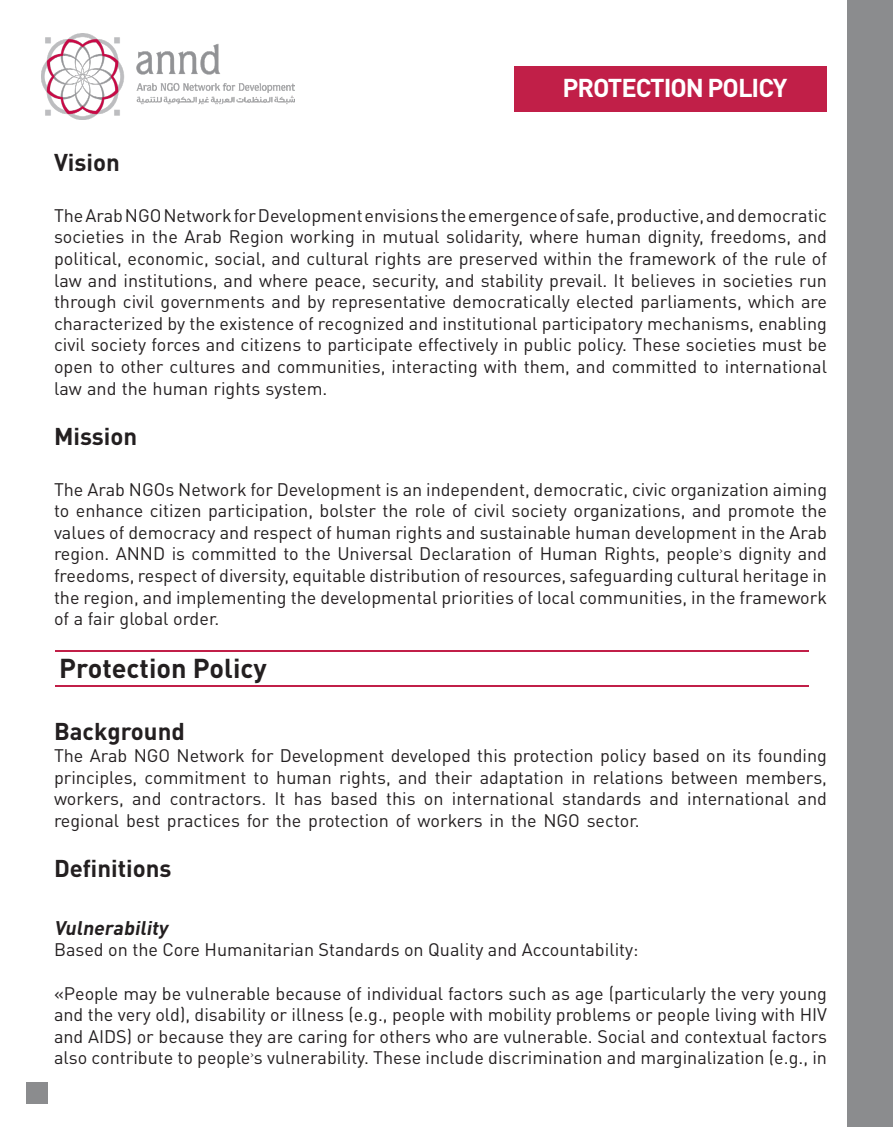
<style>
.page{position:relative;width:893px;height:1127px;background:#fff}
.page>*{position:absolute;margin:0;border:0;box-sizing:border-box;transform-origin:0 0}
.t1{font:700 27px "DIN Pro";color:#231f20}
.t2{font:700 25.5px "DIN Pro";letter-spacing:-.04em;color:#fff}
.Paragraph_Style_2{font:700 24px "DIN Pro";color:#231f20}
.Paragraph_Style_2-2{font:italic 700 19.5px "DIN Pro";color:#231f20}
.t3{font:18px/21.6px "DIN Pro";color:#231f20;text-align:justify}
.t4{font:10.5px "DIN Pro";color:#231f20}
</style>
<div class="page">
<div style="left:848px;top:0;width:45px;height:1127px;background:#8b8c8e"></div>
<div style="left:26px;top:1082px;width:21px;height:21px;background:#8b8c8e"></div>
<img style="left:42px;top:33px;width:253px;height:87px">
<div style="left:514px;top:66px;width:313px;height:45px;background:#c11f48"></div>
<hr style="left:55px;top:651px;width:754px;height:1px;background:#c11f48">
<hr style="left:55px;top:686px;width:754px;height:1px;background:#c11f48">
<p class="t2" style="left:562px;top:70px;width:227px">PROTECTION POLICY</p>
<p class="Paragraph_Style_2" style="left:54px;top:146px;width:67px">Vision</p>
<p class="t3" style="left:54px;top:204px;width:775px">TheArabNGONetworkforDevelopmentenvisionstheemergenceofsafe,productive,anddemocratic societies in the Arab Region working in mutual solidarity, where human dignity, freedoms, and political, economic, social, and cultural rights are preserved within the framework of the rule of law and institutions, and where peace, security, and stability prevail. It believes in societies run through civil governments and by representative democratically elected parliaments, which are characterized by the existence of recognized and institutional participatory mechanisms, enabling civil society forces and citizens to participate effectively in public policy. These societies must be open to other cultures and communities, interacting with them, and committed to international law and the human rights system.</p>
<p class="Paragraph_Style_2" style="left:54px;top:420px;width:85px">Mission</p>
<p class="t3" style="left:54px;top:477px;width:775px">The Arab NGOs Network for Development is an independent, democratic, civic organization aiming to enhance citizen participation, bolster the role of civil society organizations, and promote the values of democracy and respect of human rights and sustainable human development in the Arab</p>
<p class="t4" style="left:720px;top:543px;width:5px">‹</p>
<p class="t3" style="left:54px;top:542px;width:775px">region. ANND is committed to the Universal Declaration of Human Rights, people s dignity and freedoms, respect of diversity, equitable distribution of resources, safeguarding cultural heritage in the region, and implementing the developmental priorities of local communities in, the framework of a fair global order.</p>
<p class="t1" style="left:59px;top:649px;width:209px">Protection Policy</p>
<p class="Paragraph_Style_2" style="left:54px;top:715px;width:132px">Background</p>
<p class="t3" style="left:54px;top:744px;width:775px;text-align:right">The Arab NGO Network for Development developed this protection policy based on its founding principles, commitment to human rights, and their adaptation in relations between members, and</p>
<p class="t3" style="left:386px;top:787px;width:31px">this</p>
<p class="t3" style="left:452px;top:787px;width:104px">international</p>
<p class="t3" style="left:687px;top:787px;width:104px">international</p>
<p class="t3" style="left:54px;top:787px;width:587px">workers,<br>regional best practices for the protection of workers in the NGO sector.</p>
<p class="Paragraph_Style_2" style="left:54px;top:852px;width:119px">Definitions</p>
<p class="t3" style="left:132px;top:787px;width:31px">and</p>
<p class="t3" style="left:274px;top:787px;width:13px">It</p>
<p class="t3" style="left:294px;top:787px;width:30px">has</p>
<p class="t3" style="left:330px;top:787px;width:49px">based</p>
<p class="t3" style="left:562px;top:787px;width:81px">standards</p>
<p class="t3" style="left:650px;top:787px;width:31px">and</p>
<p class="t3" style="left:170px;top:787px;width:98px">contractors.</p>
<p class="t3" style="left:424px;top:787px;width:21px">on</p>
<p class="Paragraph_Style_2-2" style="left:54px;top:914px;width:119px">Vulnerability</p>
<p class="t3" style="left:54px;top:938px;width:586px">Based on the Core Humanitarian Standards on Quality and Accountability:</p>
<p class="t3" style="left:54px;top:981px;width:775px">«People may be vulnerable because of individual factors such as age (particularly the very young and the very old ,) disability or illness g.e( ., people with mobility problems or people living with HIV and AIDS) or because they are caring for others who are vulnerable. Social and contextual factors</p>
<p class="t4" style="left:250px;top:1047px;width:5px">‹</p>
<p class="t3" style="left:54px;top:1046px;width:775px">also contribute to people s vulnerability These include discrimination and marginalization g.e( in.,</p>
<p class="t3" style="left:364px;top:1046px;width:6px">.</p>
</div>
